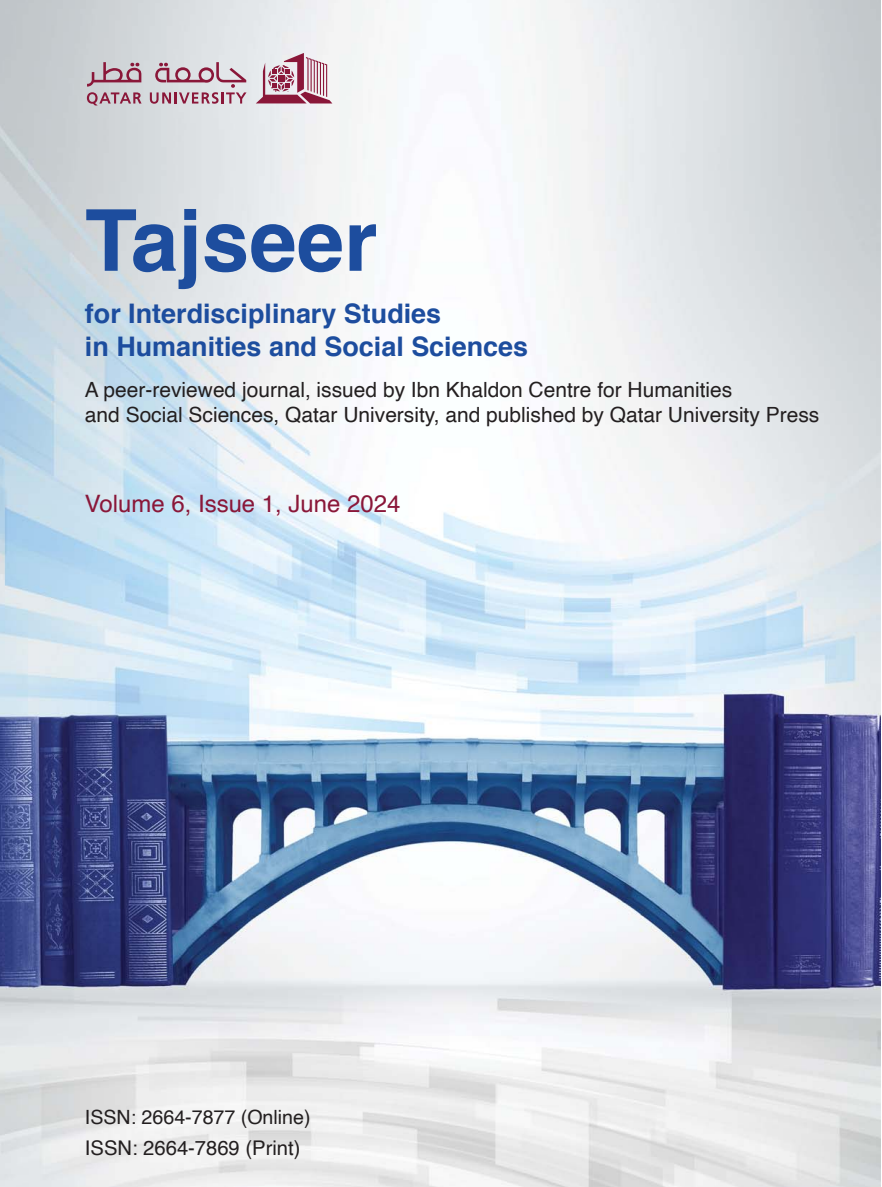
<style>
.page{position:relative;width:882px;height:1187px;background:#fff}
.page>*{position:absolute;margin:0;border:0;box-sizing:border-box;transform-origin:0 0}
.t1{font:700 85.35px "Helvetica";color:#1d4d9e}
.t2{font:700 27px/32.4px "Helvetica";color:#1d4d9e}
.t3{font:24px "Helvetica";color:#8a1739}
.t4{font:21px/25.2px "Helvetica";color:#231f20}
.t5{font:20.25px "Helvetica";color:#231f20}
.t6{font:19.65px "Helvetica";color:#231f20}
</style>
<div class="page">
<img style="left:0;top:0;width:881px;height:1186px">
<svg style="left:256px;top:53px;width:76px;height:50px"></svg>
<svg style="left:150px;top:62px;width:97px;height:42px"></svg>
<svg style="left:87px;top:62px;width:55px;height:43px"></svg>
<h1 class="t1" style="left:85px;top:205px;width:294px">Tajseer</h1>
<p class="t2" style="left:85px;top:300px;width:445px">for Interdisciplinary Studies<br>in Humanities and Social Sciences</p>
<p class="t4" style="left:85px;top:378px;width:736px">A peer-reviewed journal, issued by Ibn Khaldon Centre for Humanities<br>and Social Sciences, Qatar University, and published by Qatar University Press</p>
<p class="t3" style="left:85px;top:493px;width:317px">Volume 6, Issue 1, June 2024</p>
<p class="t6" style="left:85px;top:1108px;width:227px">ISSN: 2664-7877 (Online)</p>
<p class="t5" style="left:85px;top:1139px;width:217px">ISSN: 2664-7869 (Print)</p>
</div>
